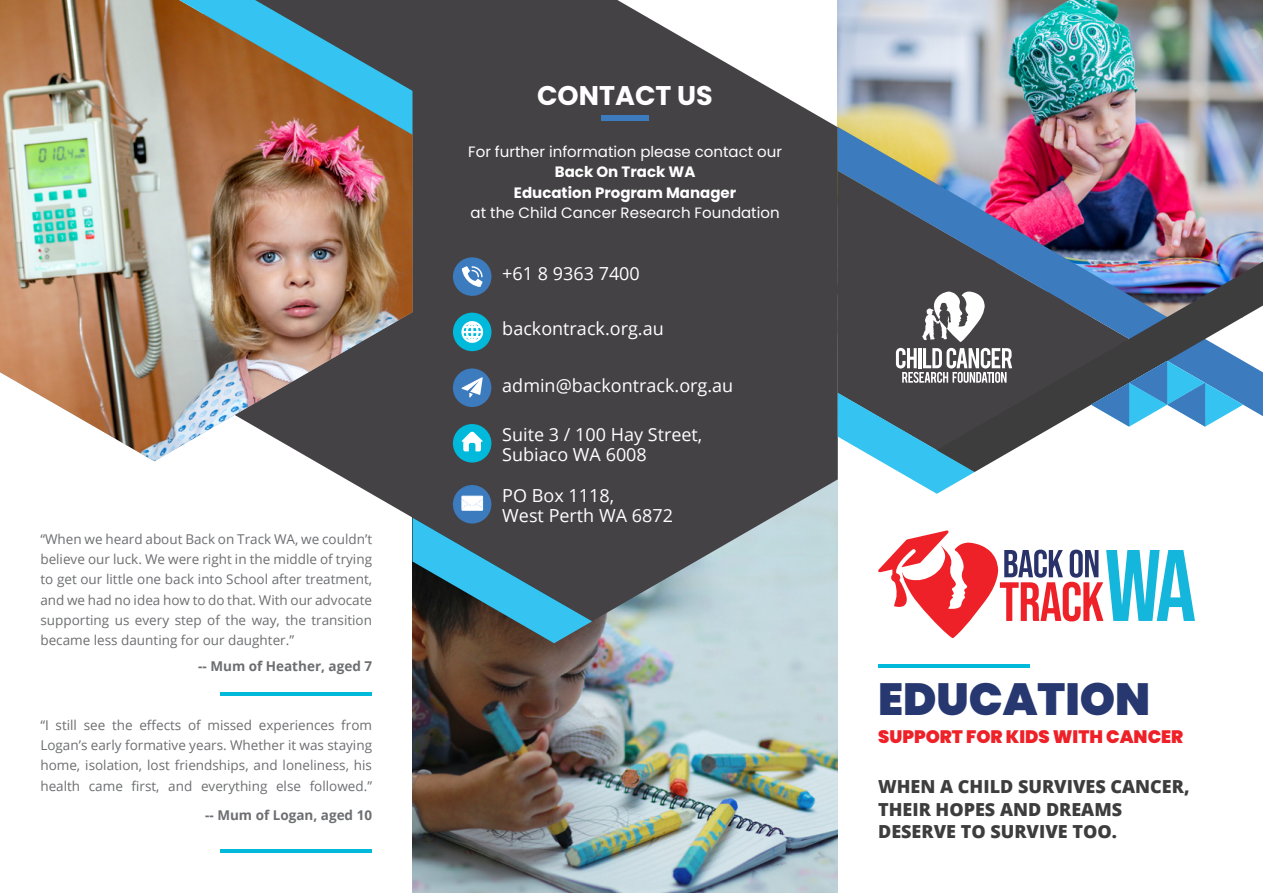
<style>
.page{position:relative;width:1263px;height:893px;background:#fff}
.page>*{position:absolute;margin:0;border:0;box-sizing:border-box;transform-origin:0 0}
.t1{font:900 45px "Poppins";color:#273770}
.t2{font:700 27px "Poppins";color:#fff}
.t3{font:18px/20.2px "Open Sans";color:#fff}
.t4{font:800 18px/22.5px "Open Sans";color:#3e3d3e}
.t5{font:900 18px "Poppins";color:#ed2127}
.t6{font:15px "Poppins";color:#fff}
.t7{font:700 15px/20.2px "Poppins";color:#fff;text-align:center}
.t8{font:13.5px/20.2px "Open Sans";color:#6d6e71;text-align:justify}
.t9{font:700 13.5px "Open Sans";color:#6d6e71}
</style>
<div class="page">
<img style="left:412px;top:621px;width:426px;height:272px">
<svg style="left:878px;top:530px;width:317px;height:108px"></svg>
<img style="left:838px;top:0;width:425px;height:127px">
<svg style="left:314px;top:0;width:524px;height:621px;background:#5f5f61"></svg>
<img style="left:838px;top:127px;width:425px;height:266px">
<svg style="left:412px;top:518px;width:180px;height:125px;background:#3c6470"></svg>
<svg style="left:838px;top:393px;width:137px;height:101px"></svg>
<svg style="left:937px;top:262px;width:326px;height:210px;fill:#444244"></svg>
<svg style="left:1091px;top:361px;width:152px;height:66px"></svg>
<img style="left:0;top:0;width:412px;height:461px">
<svg style="left:179px;top:0;width:233px;height:135px;background:#6f7366"></svg>
<div style="left:453px;top:424px;width:38px;height:39px;background:#00b9db;border-radius:50%"></div>
<div style="left:453px;top:485px;width:38px;height:39px;background:#3c7bbe;border-radius:50%"></div>
<hr style="left:878px;top:664px;width:152px;height:4px;background:#00b9db">
<div style="left:453px;top:368px;width:38px;height:39px;background:#3c7bbe;border-radius:50%"></div>
<div style="left:601px;top:115px;width:48px;height:6px;background:#3c7bbe"></div>
<div style="left:453px;top:257px;width:38px;height:39px;background:#3c7bbe;border-radius:50%"></div>
<svg style="left:462px;top:266px;width:21px;height:21px"></svg>
<div style="left:453px;top:313px;width:38px;height:38px;background:#00b9db;border-radius:50%"></div>
<svg style="left:462px;top:377px;width:21px;height:20px"></svg>
<svg style="left:462px;top:431px;width:21px;height:20px"></svg>
<hr style="left:220px;top:692px;width:152px;height:4px;background:#00b9db">
<hr style="left:220px;top:849px;width:152px;height:4px;background:#00b9db">
<svg style="left:462px;top:322px;width:21px;height:20px"></svg>
<svg style="left:922px;top:292px;width:63px;height:50px"></svg>
<svg style="left:896px;top:348px;width:116px;height:35px"></svg>
<svg style="left:462px;top:496px;width:21px;height:14px"></svg>
<p class="t8" style="left:40px;top:528px;width:333px">“When we heard about Back on Track WA, we couldn’t believe our luck. We were right in the middle of trying to get our little one back into School after treatment, and we had no idea how to do that. With our advocate supporting us every step of the way, the transition became less daunting for our daughter.”</p>
<p class="t9" style="left:198px;top:657px;width:175px">-- Mum of Heather, aged 7</p>
<p class="t8" style="left:40px;top:714px;width:333px">“I still see the effects of missed experiences from Logan’s early formative years. Whether it was staying home, isolation, lost friendships, and loneliness, his health came first, and everything else followed.”</p>
<p class="t9" style="left:205px;top:805px;width:168px">-- Mum of Logan, aged 10</p>
<h2 class="t2" style="left:537px;top:80px;width:177px">CONTACT US</h2>
<p class="t6" style="left:468px;top:143px;width:315px">For further information please contact our</p>
<p class="t7" style="left:514px;top:162px;width:224px">Back On Track WA<br>Education Program Manager</p>
<p class="t6" style="left:471px;top:204px;width:310px">at the Child Cancer Research Foundation</p>
<h3 class="t3" style="left:502px;top:263px;width:139px">+61 8 9363 7400</h3>
<h3 class="t3" style="left:502px;top:318px;width:163px">backontrack.org.au</h3>
<h3 class="t3" style="left:502px;top:375px;width:232px">admin@backontrack.org.au</h3>
<h3 class="t3" style="left:502px;top:424px;width:202px">Suite 3 / 100 Hay Street,<br>Subiaco WA 6008</h3>
<h3 class="t3" style="left:502px;top:485px;width:172px">PO Box 1118,<br>West Perth WA 6872</h3>
<h1 class="t1" style="left:878px;top:673px;width:274px">EDUCATION</h1>
<h3 class="t5" style="left:878px;top:726px;width:307px">SUPPORT FOR KIDS WITH CANCER</h3>
<h3 class="t4" style="left:878px;top:775px;width:313px">WHEN A CHILD SURVIVES CANCER,<br>THEIR HOPES AND DREAMS<br>DESERVE TO SURVIVE TOO.</h3>
</div>
